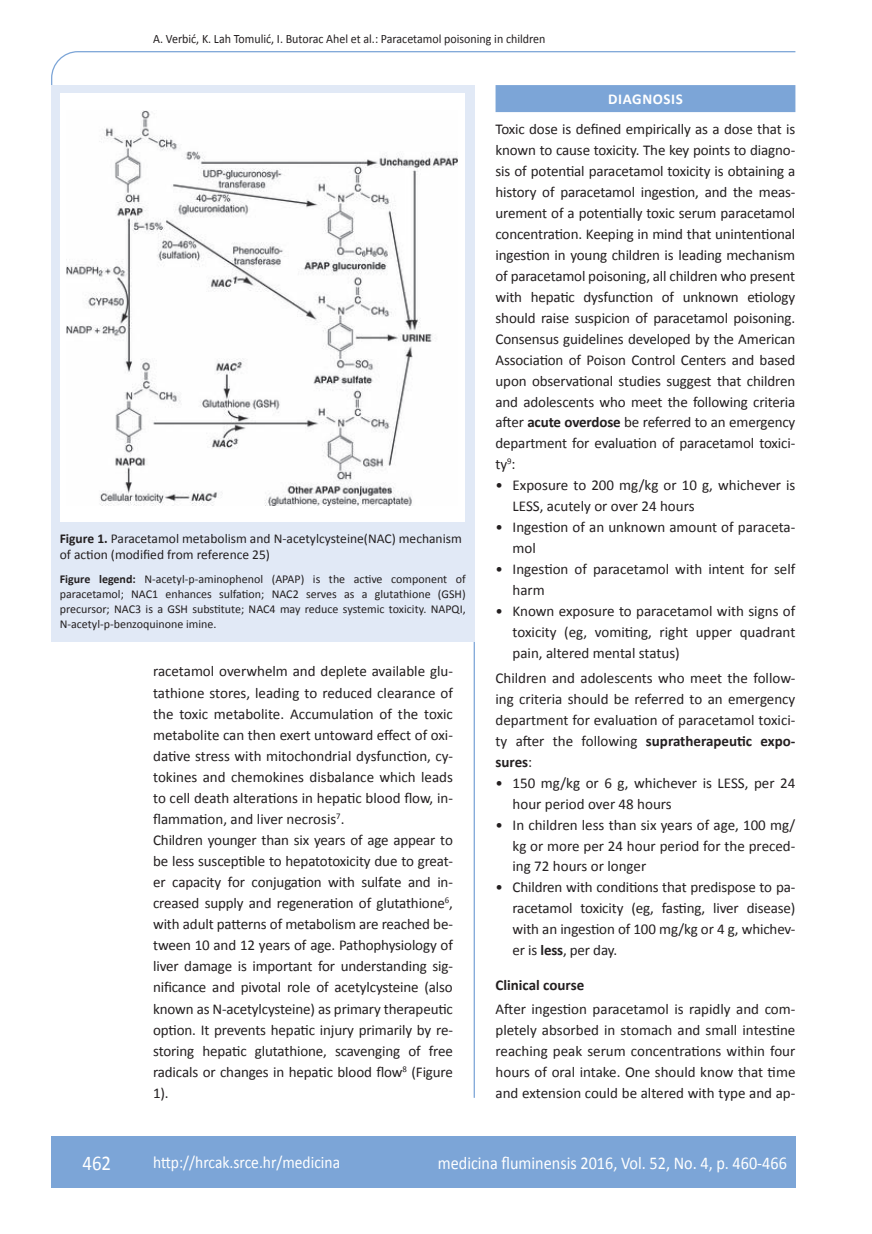
<style>
.page{position:relative;width:872px;height:1234px;background:#fff}
.page>*{position:absolute;margin:0;border:0;box-sizing:border-box;transform-origin:0 0}
.t1{font:21px "Calibri";color:#fff;scale:.9 1}
.t2{font:18px "Calibri";color:#fff;scale:.9 1}
.t3{font:17.25px "Calibri";color:#fff;scale:.9 1}
.t4{font:15px/21px "Calibri";letter-spacing:-.01em;color:#231f20;text-align:justify}
.t5{font:700 15px "Calibri";color:#231f20}
.t6{font:700 15px "Calibri";letter-spacing:.04em;color:#fff}
.t7{font:13.5px/16.5px "Calibri";color:#231f20}
.t8{font:12.75px "Calibri";color:#231f20;scale:.94 1}
.t9{font:12px/15px "Calibri";color:#231f20;text-align:justify}
.s1{font-weight:700}
</style>
<div class="page">
<svg style="left:51px;top:51px;width:745px;height:275px"></svg>
<hr style="left:473px;top:641px;width:2px;height:456px;background:#7ca5d7">
<div style="left:51px;top:1135px;width:744px;height:51px;background:#7ca5d7"></div>
<div style="left:495px;top:85px;width:300px;height:27px;background:#7ca5d7"></div>
<div style="left:51px;top:85px;width:423px;height:556px;background:#e1e9f6"></div>
<div style="left:60px;top:94px;width:404px;height:428px;background:#fff"></div>
<img style="left:66px;top:110px;width:392px;height:395px">
<p class="t8" style="left:153px;top:30px;width:419px">A. Verbić, K. Lah Tomulić, I. Butorac Ahel et al.: Paracetamol poisoning in children</p>
<p class="t7" style="left:60px;top:529px;width:404px"><span class="s1">Figure 1.</span> Paracetamol metabolism and N-acetylcysteine(NAC) mechanism of action (modified from reference 25)</p>
<p class="t9" style="left:60px;top:570px;width:407px"><span class="s1">Figure legend:</span> N-acetyl-p-aminophenol (APAP) is the active component of paracetamol; NAC1 enhances sulfation; NAC2 serves as a glutathione (GSH) precursor; NAC3 is a GSH substitute; NAC4 may reduce systemic toxicity. NAPQI, N-acetyl-p-benzoquinone imine.</p>
<p class="t4" style="left:153px;top:660px;width:301px;text-align:left">racetamol overwhelm and deplete available glu&shy;tathione stores, leading to reduced clearance of the toxic metabolite. Accumulation of the toxic metabolite can then exert untoward effect of oxi&shy;dative stress with mitochondrial dysfunction, cy&shy;tokines and chemokines disbalance which leads to cell death alterations in hepatic blood flow, in&shy;flammation, and liver necrosis<sup>7</sup>.<br>Children younger than six years of age appear to be less susceptible to hepatotoxicity due to great&shy;er capacity for conjugation with sulfate and in&shy;creased supply and regeneration of glutathione<sup>6</sup>, with adult patterns of metabolism are reached be&shy;tween 10 and 12 years of age. Pathophysiology of liver damage is important for understanding sig&shy;nificance and pivotal role of acetylcysteine (also known as N-acetylcysteine) as primary therapeutic option. It prevents hepatic injury primarily by re&shy;storing hepatic glutathione, scavenging of free radicals or changes in hepatic blood flow<sup>8</sup> (Figure 1).</p>
<p class="t6" style="left:608px;top:90px;width:76px">DIAGNOSIS</p>
<p class="t4" style="left:495px;top:118px;width:301px">Toxic dose is defined empirically as a dose that is known to cause toxicity. The key points to diagno&shy;sis of potential paracetamol toxicity is obtaining a history of paracetamol ingestion, and the meas&shy;urement of a potentially toxic serum paracetamol concentration. Keeping in mind that unintentional ingestion in young children is leading mechanism of paracetamol poisoning, all children who present with hepatic dysfunction of unknown etiology should raise suspicion of paracetamol poisoning.<br>Consensus guidelines developed by the American Association of Poison Control Centers and based upon observational studies suggest that children and adolescents who meet the following criteria after <span class="s1">acute overdose</span> be referred to an emergency department for evaluation of paracetamol toxici&shy;ty<sup>9</sup>:</p>
<p class="t4" style="left:512px;top:474px;width:284px;text-indent:-17px">• Exposure to 200 mg/kg or 10 g, whichever is<br>LESS, acutely or over 24 hours</p>
<p class="t4" style="left:512px;top:516px;width:284px;text-indent:-17px">• Ingestion of an unknown amount of paraceta&shy;mol</p>
<p class="t4" style="left:512px;top:557px;width:284px;text-indent:-17px">• Ingestion of paracetamol with intent for self harm</p>
<p class="t4" style="left:512px;top:599px;width:284px;text-indent:-17px">• Known exposure to paracetamol with signs of toxicity (eg, vomiting, right upper quadrant pain, altered mental status)</p>
<p class="t4" style="left:495px;top:666px;width:301px">Children and adolescents who meet the follow&shy;ing criteria should be referred to an emergency department for evaluation of paracetamol toxici&shy;ty after the following <span class="s1">supratherapeutic expo&shy;sures</span>:</p>
<p class="t4" style="left:512px;top:771px;width:284px;text-indent:-17px">• 150 mg/kg or 6 g, whichever is LESS, per 24 hour period over 48 hours</p>
<p class="t4" style="left:512px;top:813px;width:284px;text-indent:-17px">• In children less than six years of age, 100 mg/ kg or more per 24 hour period for the preced&shy;ing 72 hours or longer</p>
<p class="t4" style="left:512px;top:876px;width:284px;text-indent:-17px">• Children with conditions that predispose to pa&shy;racetamol toxicity (eg, fasting, liver disease) with an ingestion of 100 mg/kg or 4 g, whichev&shy;er is <span class="s1">less</span>, per day.</p>
<p class="t5" style="left:495px;top:975px;width:90px">Clinical course</p>
<p class="t4" style="left:495px;top:997px;width:301px">After ingestion paracetamol is rapidly and com&shy;pletely absorbed in stomach and small intestine reaching peak serum concentrations within four hours of oral intake. One should know that time and extension could be altered with type and ap-</p>
<h1 class="t1" style="left:82px;top:1149px;width:33px">462</h1>
<p class="t3" style="left:153px;top:1150px;width:209px">http://hrcak.srce.hr/medicina</p>
<p class="t2" style="left:438px;top:1151px;width:389px">medicina fluminensis 2016, Vol. 52, No. 4, p. 460-466</p>
</div>
